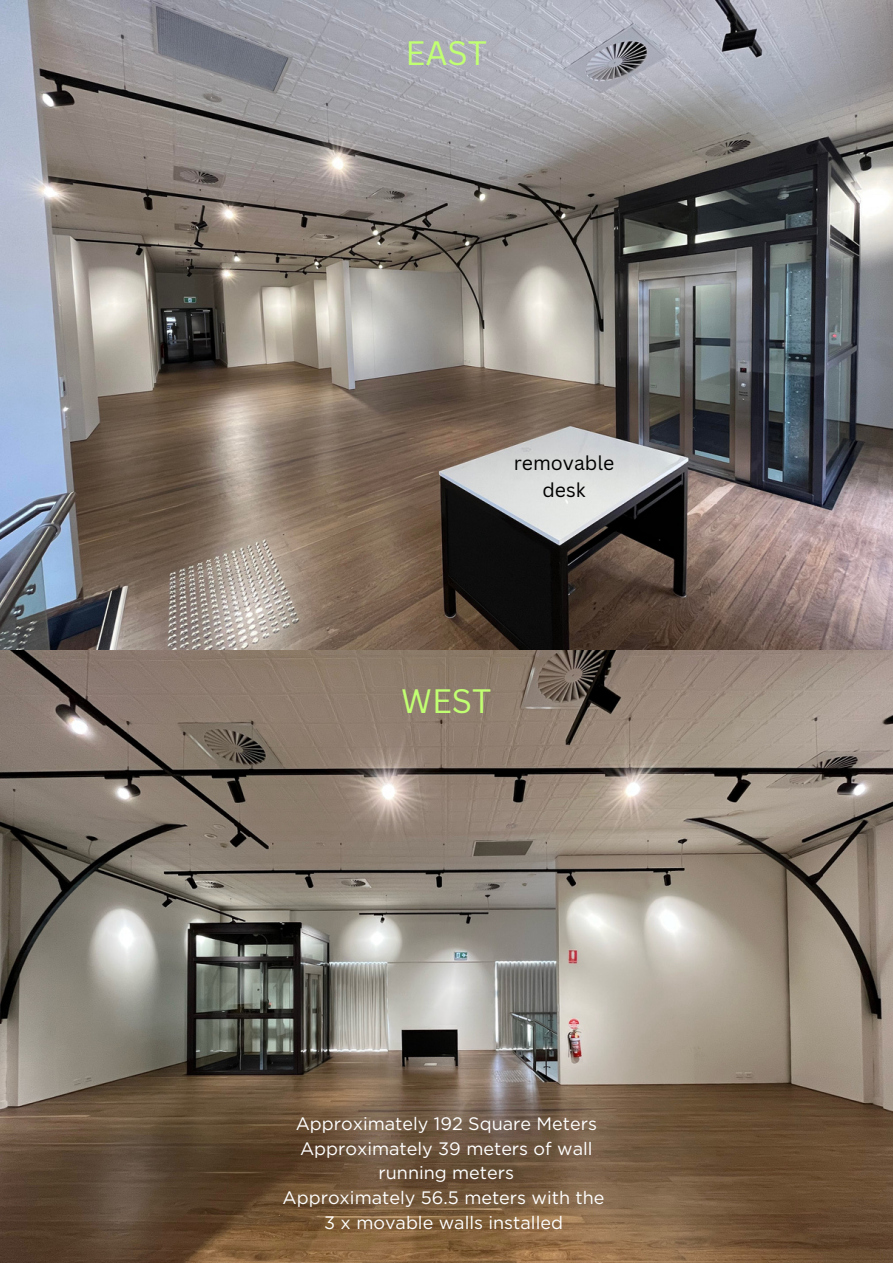
<style>
.page{position:relative;width:893px;height:1264px;background:#fff}
.page>*{position:absolute;margin:0;border:0;box-sizing:border-box;transform-origin:0 0}
.t1{font:33px "Canva Sans";color:#c1ff72}
.t2{font:19.5px "Canva Sans";color:#000}
.t3{font:18px/24.8px "Gotham";color:#fff;text-align:center}
</style>
<div class="page">
<img style="left:0;top:0;width:892px;height:651px">
<img style="left:0;top:651px;width:892px;height:611px">
<p class="t1" style="left:405px;top:30px;width:83px">EAST</p>
<p class="t2" style="left:513px;top:449px;width:102px">removable</p>
<p class="t2" style="left:542px;top:476px;width:45px">desk</p>
<p class="t1" style="left:401px;top:678px;width:91px">WEST</p>
<p class="t3" style="left:296px;top:1111px;width:303px">Approximately 192 Square Meters</p>
<p class="t3" style="left:300px;top:1135px;width:294px">Approximately 39 meters of wall running meters</p>
<p class="t3" style="left:282px;top:1185px;width:323px">Approximately 56.5 meters with the</p>
<p class="t3" style="left:324px;top:1209px;width:240px">3 x movable walls installed</p>
</div>
